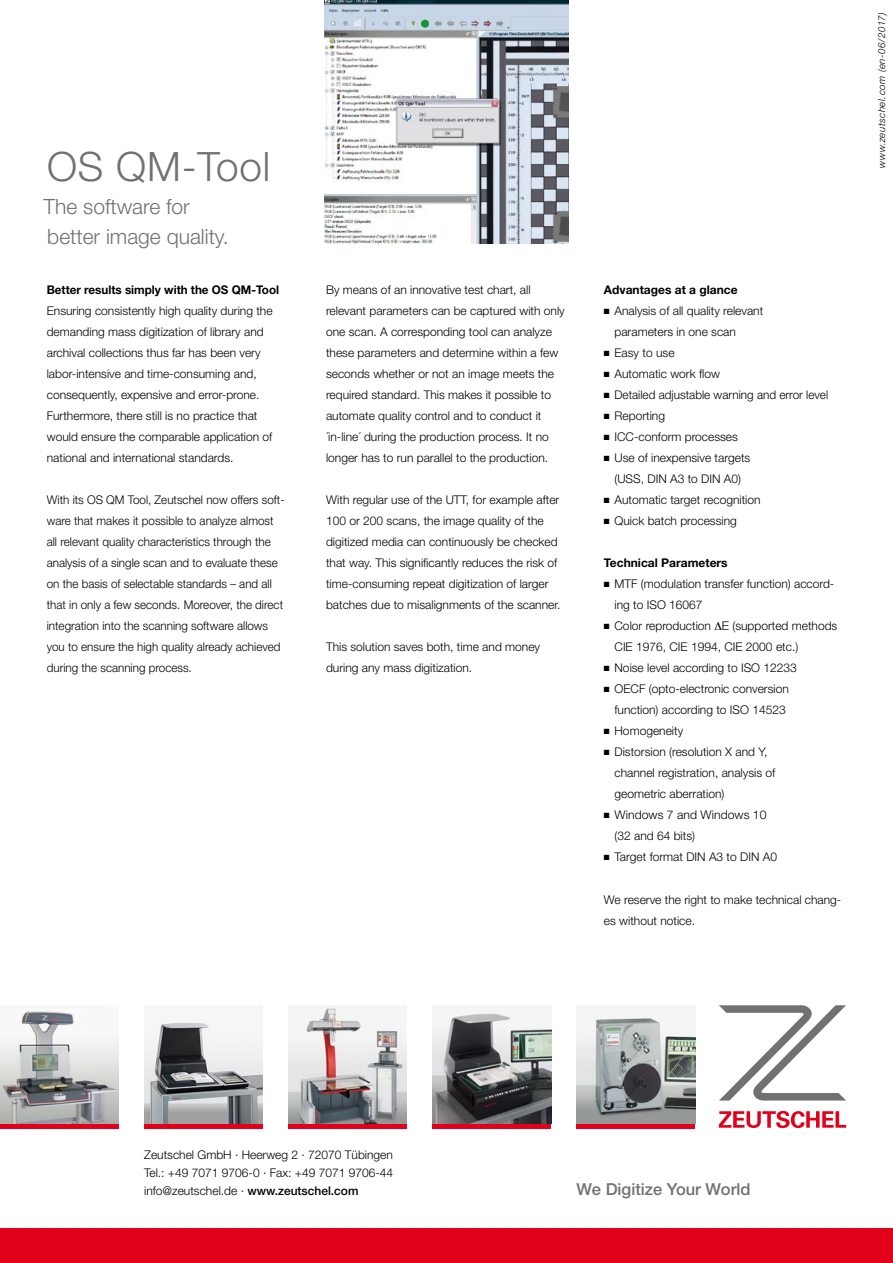
<style>
.page{position:relative;width:893px;height:1263px;background:#fff}
.page>*{position:absolute;margin:0;border:0;box-sizing:border-box;transform-origin:0 0}
.t1{font:300 40.5px "Helvetica Neue";letter-spacing:.02em;color:#707172}
.t2{font:300 21px "Helvetica Neue";color:#707172}
.t3{font:500 16.5px "Helvetica Neue";color:#707172}
.t4{font:300 12px/21px "Helvetica Neue";color:#000}
.t5{font:700 12px "Helvetica Neue";color:#000}
.t6{font:italic 300 9.75px "Helvetica Neue";letter-spacing:.05em;color:#000}
.s1{font-weight:500}
</style>
<div class="page">
<img style="left:0;top:1005px;width:119px;height:119px">
<div style="left:0;top:1229px;width:893px;height:34px;background:#e2001a"></div>
<img style="left:288px;top:1005px;width:119px;height:119px">
<hr style="left:144px;top:1124px;width:119px;height:4px;background:#e2001a">
<hr style="left:288px;top:1124px;width:119px;height:4px;background:#e2001a">
<hr style="left:577px;top:1124px;width:118px;height:4px;background:#e2001a">
<img style="left:577px;top:1014px;width:118px;height:110px">
<hr style="left:432px;top:1124px;width:119px;height:4px;background:#e2001a">
<img style="left:144px;top:1022px;width:119px;height:102px">
<img style="left:432px;top:1008px;width:119px;height:116px">
<hr style="left:0;top:1124px;width:119px;height:4px;background:#e2001a">
<svg style="left:719px;top:1111px;width:127px;height:17px"></svg>
<svg style="left:719px;top:1005px;width:127px;height:96px"></svg>
<img style="left:325px;top:0;width:243px;height:244px">
<p class="t1" style="left:47px;top:142px;width:225px">OS QM-Tool</p>
<p class="t2" style="left:44px;top:193px;width:148px">The software for</p>
<p class="t2" style="left:47px;top:223px;width:183px">better image quality.</p>
<p class="t5" style="left:47px;top:283px;width:234px">Better results simply with the OS QM-Tool</p>
<p class="t4" style="left:47px;top:300px;width:227px">Ensuring consistently high quality during the demanding mass digitization of library and archival collections thus far has been very labor-intensive and time-consuming and, consequently, expensive and error-prone.<br>Furthermore, there still is no practice that would ensure the comparable application of national and international standards.</p>
<p class="t4" style="left:47px;top:489px;width:239px">With its OS QM Tool, Zeutschel now offers soft&shy;ware that makes it possible to analyze almost all relevant quality characteristics through the analysis of a single scan and to evaluate these on the basis of selectable standards – and all that in only a few seconds. Moreover, the direct integration into the scanning software allows you to ensure the high quality already achieved during the scanning process.</p>
<p class="t6" style="left:876px;top:168px;width:158px;rotate:-90deg">www.zeutschel.com (en-06/2017)</p>
<p class="t4" style="left:326px;top:279px;width:240px">By means of an innovative test chart, all relevant parameters can be captured with only one scan. A corresponding tool can analyze these parameters and determine within a few seconds whether or not an image meets the required standard. This makes it possible to automate quality control and to conduct it ´in-line´ during the production process. It no longer has to run parallel to the production.</p>
<p class="t4" style="left:326px;top:489px;width:236px">With regular use of the UTT, for example after 100 or 200 scans, the image quality of the digitized media can continuously be checked that way. This significantly reduces the risk of time-consuming repeat digitization of larger batches due to misalignments of the scanner.</p>
<p class="t4" style="left:326px;top:636px;width:216px">This solution saves both, time and money during any mass digitization.</p>
<p class="t5" style="left:604px;top:283px;width:135px">Advantages at a glance</p>
<p class="t4" style="left:614px;top:300px;width:150px;text-indent:-11px">■ Analysis of all quality relevant parameters in one scan</p>
<p class="t4" style="left:604px;top:342px;width:72px">■ Easy to use</p>
<p class="t4" style="left:604px;top:363px;width:117px">■ Automatic work flow</p>
<p class="t4" style="left:604px;top:384px;width:226px">■ Detailed adjustable warning and error level</p>
<p class="t4" style="left:604px;top:405px;width:63px">■ Reporting</p>
<p class="t4" style="left:604px;top:426px;width:135px">■ ICC-conform processes</p>
<p class="t4" style="left:604px;top:447px;width:148px;text-align:center">■ Use of inexpensive targets (USS, DIN A3 to DIN A0)</p>
<p class="t4" style="left:604px;top:489px;width:158px">■ Automatic target recognition</p>
<p class="t4" style="left:604px;top:510px;width:134px">■ Quick batch processing</p>
<p class="t5" style="left:604px;top:556px;width:125px">Technical Parameters</p>
<p class="t4" style="left:614px;top:573px;width:221px;text-indent:-11px">■ MTF (modulation transfer function) accord&shy;ing to ISO 16067</p>
<p class="t4" style="left:614px;top:615px;width:224px;text-indent:-11px">■ Color reproduction ∆E (supported methods<br>CIE 1976, CIE 1994, CIE 2000 etc.)</p>
<p class="t4" style="left:604px;top:657px;width:194px">■ Noise level according to ISO 12233</p>
<p class="t4" style="left:604px;top:678px;width:186px;text-align:right">■ OECF (opto-electronic conversion function) according to ISO 14523</p>
<p class="t4" style="left:604px;top:720px;width:81px">■ Homogeneity</p>
<p class="t4" style="left:614px;top:741px;width:162px;text-indent:-11px">■ Distorsion (resolution X and Y, channel registration, analysis of geometric aberration)</p>
<p class="t4" style="left:614px;top:804px;width:154px;text-indent:-11px">■ Windows 7 and Windows 10 (32 and 64 bits)</p>
<p class="t4" style="left:604px;top:846px;width:175px">■ Target format DIN A3 to DIN A0</p>
<p class="t4" style="left:604px;top:888px;width:239px">We reserve the right to make technical chang&shy;es without notice.</p>
<p class="t4" style="left:144px;top:1144px;width:250px">Zeutschel GmbH · Heerweg 2 · 72070 Tübingen</p>
<p class="t4" style="left:144px;top:1162px;width:250px">Tel.: +49 7071 9706-0 · Fax: +49 7071 9706-44</p>
<p class="t4" style="left:144px;top:1180px;width:216px">info@zeutschel.de · <span class="s1">www.zeutschel.com</span></p>
<p class="t3" style="left:577px;top:1179px;width:175px">We Digitize Your World</p>
</div>
